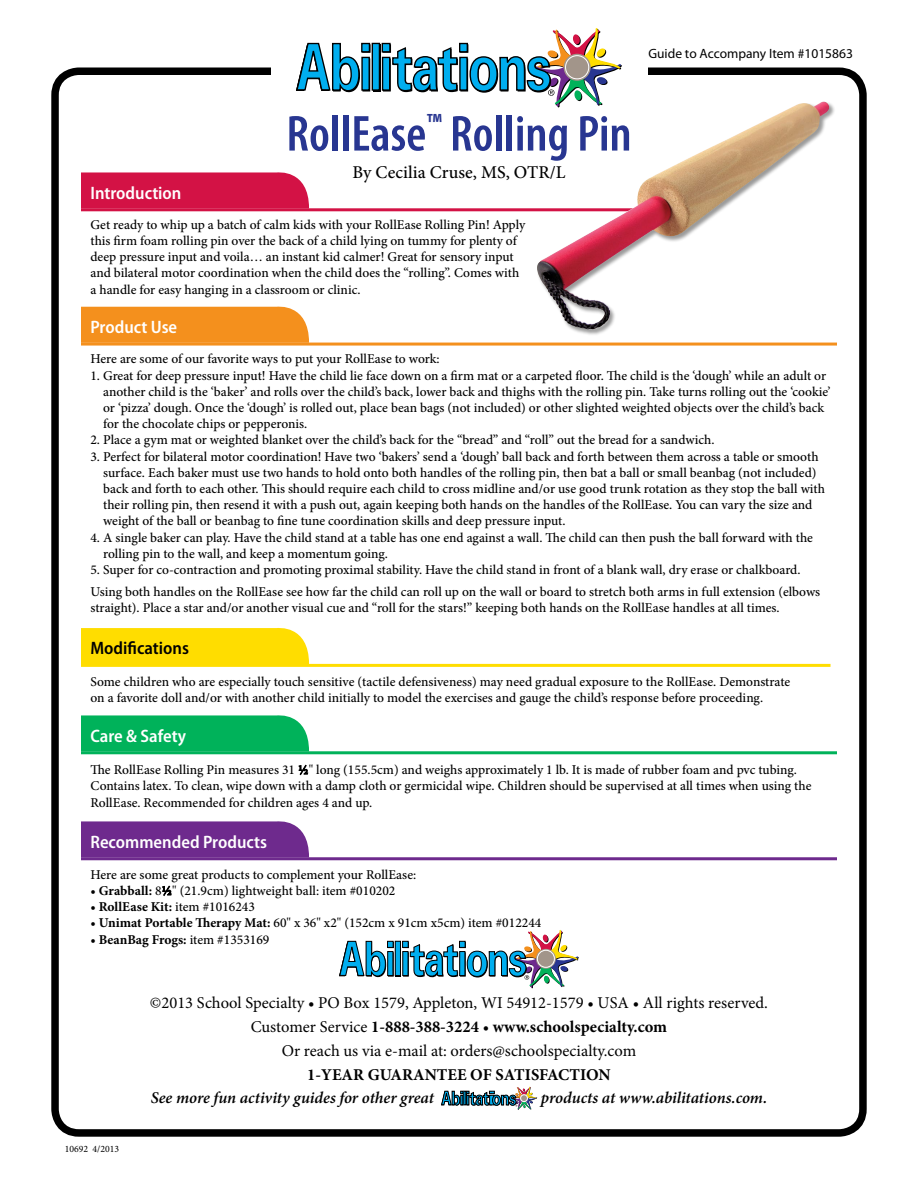
<style>
.page{position:relative;width:918px;height:1188px;background:#fff}
.page>*{position:absolute;margin:0;border:0;box-sizing:border-box;transform-origin:0 0}
.t1{font:600 condensed 51px "Myriad Pro";color:#283691}
.t2{font:600 semi-condensed 18px "Myriad Pro";color:#fff}
.t3{font:500 18px "Minion Pro";color:#000}
.t4{font:600 semi-condensed 18px "Myriad Pro";color:#000}
.t5{font:16.5px/24px "Minion Pro";color:#000;text-align:center}
.t6{font:italic 600 16.5px "Minion Pro";letter-spacing:-.005em;color:#000}
.t7{font:700 16.5px "Minion Pro";color:#000}
.t8{font:500 13.5px/16.2px "Minion Pro";color:#000}
.t9{font:700 13.5px "Minion Pro";color:#000}
.t10{font:13.5px "Myriad Pro";color:#000}
.t11{font:9.75px "Minion Pro";color:#000}
.s1{font-weight:700}
.s2{font-weight:500}
</style>
<div class="page">
<div style="left:51px;top:68px;width:816px;height:1069px;border:8px solid #000;border-radius:24px"></div>
<div style="left:396px;top:942px;width:5px;height:35px;background:#000"></div>
<div style="left:395px;top:941px;width:5px;height:35px;background:#00aeef"></div>
<div style="left:395px;top:941px;width:6px;height:35px;border:1px solid #000"></div>
<svg style="left:339px;top:940px;width:55px;height:37px"></svg>
<svg style="left:402px;top:930px;width:177px;height:58px"></svg>
<svg style="left:441px;top:1087px;width:96px;height:23px"></svg>
<div style="left:271px;top:25px;width:376px;height:86px;background:#fff"></div>
<div style="left:373px;top:44px;width:8px;height:48px;background:#000"></div>
<div style="left:372px;top:43px;width:7px;height:47px;background:#00aeef"></div>
<div style="left:372px;top:43px;width:8px;height:48px;border:1px solid #000"></div>
<svg style="left:296px;top:42px;width:75px;height:50px"></svg>
<svg style="left:381px;top:28px;width:241px;height:73px"></svg>
<div style="left:81px;top:172px;width:228px;height:36px;background:#d31245"></div>
<hr style="left:81px;top:208px;width:564px;height:3px;background:#d31245">
<svg style="left:81px;top:306px;width:228px;height:37px;background:#f49426"></svg>
<hr style="left:81px;top:343px;width:756px;height:3px;background:#f4901d">
<svg style="left:299px;top:765px;width:9px;height:10px"></svg>
<hr style="left:81px;top:751px;width:756px;height:3px;background:#00b25a">
<div style="left:81px;top:715px;width:228px;height:36px;background:#00b25a"></div>
<svg style="left:162px;top:886px;width:9px;height:10px"></svg>
<hr style="left:81px;top:857px;width:756px;height:3px;background:#6e2a8d">
<div style="left:81px;top:821px;width:228px;height:36px;background:#6e2a8d"></div>
<hr style="left:81px;top:664px;width:750px;height:3px;background:#fd0">
<div style="left:81px;top:628px;width:228px;height:36px;background:#fd0"></div>
<div style="left:537px;top:101px;width:299px;height:235px;background:#000;opacity:.4"></div>
<img style="left:537px;top:102px;width:286px;height:227px">
<p class="t10" style="left:648px;top:46px;width:206px">Guide to Accompany Item #1015863</p>
<h1 class="t1" style="left:286px;top:102px;width:347px">RollEase<sup>™</sup> Rolling Pin</h1>
<h2 class="t3" style="left:353px;top:160px;width:214px">By Cecilia Cruse, MS, OTR/L</h2>
<p class="t8" style="left:90px;top:216px;width:436px">Get ready to whip up a batch of calm kids with your RollEase Rolling Pin! Apply this firm foam rolling pin over the back of a child lying on tummy for plenty of deep pressure input and voila… an instant kid calmer! Great for sensory input and bilateral motor coordination when the child does the “rolling”. Comes with a handle for easy hanging in a classroom or clinic.</p>
<h2 class="t2" style="left:90px;top:181px;width:93px">Introduction</h2>
<h2 class="t2" style="left:90px;top:316px;width:88px">Product Use</h2>
<p class="t8" style="left:90px;top:351px;width:351px">Here are some of our favorite ways to put your RollEase to work:</p>
<p class="t8" style="left:103px;top:367px;width:729px;text-indent:-13px">1. Great for deep pressure input! Have the child lie face down on a firm mat or a carpeted floor. The child is the ‘dough’ while an adult or another child is the ‘baker’ and rolls over the child’s back, lower back and thighs with the rolling pin. Take turns rolling out the ‘cookie’ or ‘pizza’ dough. Once the ‘dough’ is rolled out, place bean bags (not included) or other slighted weighted objects over the child’s back for the chocolate chips or pepperonis.</p>
<p class="t8" style="left:90px;top:432px;width:626px">2. Place a gym mat or weighted blanket over the child’s back for the “bread” and “roll” out the bread for a sandwich.</p>
<p class="t8" style="left:103px;top:448px;width:723px;text-indent:-13px">3. Perfect for bilateral motor coordination! Have two ‘bakers’ send a ‘dough’ ball back and forth between them across a table or smooth surface. Each baker must use two hands to hold onto both handles of the rolling pin, then bat a ball or small beanbag (not included) back and forth to each other. This should require each child to cross midline and/or use good trunk rotation as they stop the ball with their rolling pin, then resend it with a push out, again keeping both hands on the handles of the RollEase. You can vary the size and weight of the ball or beanbag to fine tune coordination skills and deep pressure input.</p>
<p class="t8" style="left:103px;top:529px;width:711px;text-indent:-13px">4. A single baker can play. Have the child stand at a table has one end against a wall. The child can then push the ball forward with the rolling pin to the wall, and keep a momentum going.</p>
<p class="t8" style="left:90px;top:559px;width:731px;line-height:21.6px">5. Super for co-contraction and promoting proximal stability. Have the child stand in front of a blank wall, dry erase or chalkboard.<br>Using both handles on the RollEase see how far the child can roll up on the wall or board to stretch both arms in full extension (elbows</p>
<p class="t8" style="left:90px;top:599px;width:691px">straight). Place a star and/or another visual cue and “roll for the stars!” keeping both hands on the RollEase handles at all times.</p>
<h2 class="t4" style="left:90px;top:637px;width:100px">Modifications</h2>
<p class="t8" style="left:90px;top:673px;width:701px">Some children who are especially touch sensitive (tactile defensiveness) may need gradual exposure to the RollEase. Demonstrate on a favorite doll and/or with another child initially to model the exercises and gauge the child’s response before proceeding.</p>
<h2 class="t2" style="left:90px;top:724px;width:97px">Care &amp; Safety</h2>
<p class="t8" style="left:90px;top:762px;width:723px">The RollEase Rolling Pin measures 31 1⁄2" long (155.5cm) and weighs approximately 1 lb. It is made of rubber foam and pvc tubing.<br>Contains latex. To clean, wipe down with a damp cloth or germicidal wipe. Children should be supervised at all times when using the<br>RollEase. Recommended for children ages 4 and up.</p>
<h2 class="t2" style="left:90px;top:830px;width:178px">Recommended Products</h2>
<p class="t8" style="left:90px;top:866px;width:327px">Here are some great products to complement your RollEase:</p>
<p class="t8" style="left:90px;top:883px;width:306px"><span class="s1">• Grabball:</span> 81⁄2" (21.9cm) lightweight ball: item #010202</p>
<p class="t9" style="left:90px;top:897px;width:166px">• RollEase Kit: <span class="s2">item #1016243</span></p>
<p class="t8" style="left:90px;top:915px;width:452px"><span class="s1">• Unimat Portable Therapy Mat:</span> 60" x 36" x2" (152cm x 91cm x5cm) item #012244</p>
<p class="t9" style="left:90px;top:930px;width:181px">• BeanBag Frogs: <span class="s2">item #1353169</span></p>
<p class="t11" style="left:65px;top:1142px;width:56px">10692 4/2013</p>
<p class="t5" style="left:150px;top:991px;width:620px">©2013 School Specialty • PO Box 1579, Appleton, WI 54912-1579 • USA • All rights reserved.<br>Customer Service <span class="s1">1-888-388-3224</span> • <span class="s1">www.schoolspecialty.com<br></span>Or reach us via e-mail at: orders@schoolspecialty.com</p>
<p class="t7" style="left:307px;top:1063px;width:305px">1-YEAR GUARANTEE OF SATISFACTION</p>
<p class="t6" style="left:151px;top:1086px;width:285px">See more fun activity guides for other great</p>
<p class="t6" style="left:541px;top:1086px;width:228px">products at www.abilitations.com.</p>
</div>
